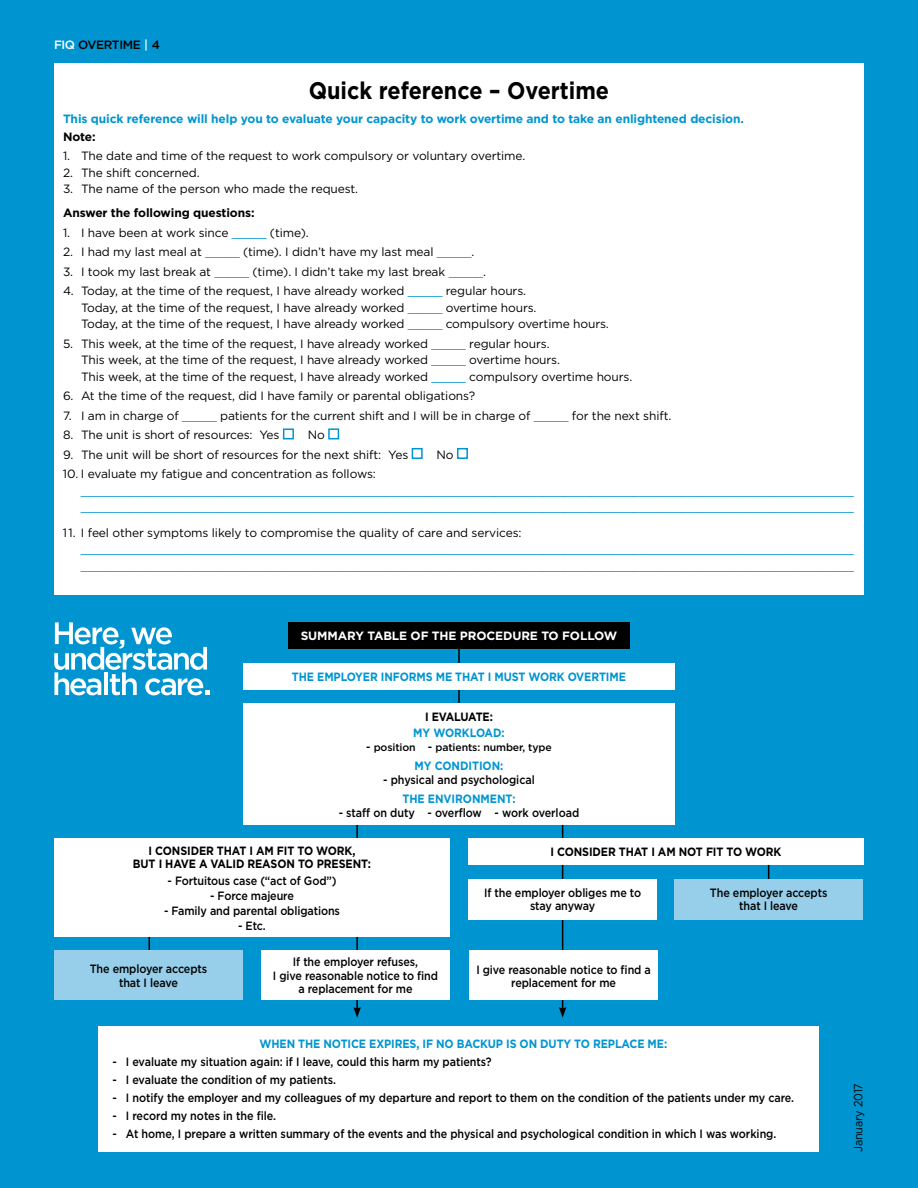
<style>
.page{position:relative;width:918px;height:1188px;background:#0095d1}
.page>*{position:absolute;margin:0;border:0;box-sizing:border-box;transform-origin:0 0}
.t1{font:700 24px "Gotham";color:#000;scale:.9 1}
.t2{font:12px/16.5px "Gotham";letter-spacing:-.01em;color:#000}
.t3{font:500 12px/13.5px "Gotham";letter-spacing:-.01em;color:#000;text-align:center;scale:.9 1}
.t4{font:12px/16.5px "Gotham";color:#0095d1}
.t5{font:700 12px "Gotham";letter-spacing:-.01em;color:#0095d1;scale:.9 1}
.t6{font:700 12px "Gotham";letter-spacing:-.01em;color:#0095d1}
.t7{font:700 12px/13.5px "Gotham";letter-spacing:-.01em;color:#000;text-align:center;scale:.9 1}
.t8{font:700 12px "Gotham";letter-spacing:-.01em;color:#fff}
.t9{font:700 12px "Gotham";letter-spacing:-.01em;color:#000}
.t10{font:500 12px "Gotham";letter-spacing:-.03em;color:#000}
.t11{font:12px "Gotham";letter-spacing:-.01em;color:#000;scale:.9 1}
.t12{font:500 10.5px "Gotham";letter-spacing:-.01em;color:#000}
.s1{color:#fff}
.s2{color:#0095d1}
.s3{font-size:12px}
</style>
<div class="page">
<div style="left:54px;top:63px;width:810px;height:532px;background:#fff"></div>
<div style="left:283px;top:428px;width:11px;height:11px;border:2px solid #0095d1"></div>
<div style="left:328px;top:428px;width:11px;height:11px;border:2px solid #0095d1"></div>
<div style="left:412px;top:448px;width:11px;height:11px;border:2px solid #0095d1"></div>
<div style="left:457px;top:448px;width:11px;height:11px;border:2px solid #0095d1"></div>
<div style="left:99px;top:1026px;width:720px;height:126px;background:#fff"></div>
<hr style="left:458px;top:645px;width:2px;height:60px;background:#000">
<hr style="left:356px;top:785px;width:2px;height:224px;background:#000">
<svg style="left:353px;top:1007px;width:8px;height:11px"></svg>
<hr style="left:562px;top:786px;width:1px;height:223px;background:#000">
<svg style="left:559px;top:1007px;width:7px;height:11px"></svg>
<div style="left:261px;top:951px;width:189px;height:49px;background:#fff"></div>
<div style="left:469px;top:951px;width:189px;height:49px;background:#fff"></div>
<div style="left:288px;top:622px;width:342px;height:27px;background:#000"></div>
<div style="left:243px;top:663px;width:432px;height:27px;background:#fff"></div>
<div style="left:243px;top:703px;width:432px;height:122px;background:#fff"></div>
<div style="left:468px;top:879px;width:189px;height:40px;background:#fff"></div>
<hr style="left:148px;top:933px;width:2px;height:35px;background:#000">
<div style="left:54px;top:951px;width:189px;height:49px;background:#97ceea"></div>
<div style="left:54px;top:838px;width:396px;height:99px;background:#fff"></div>
<hr style="left:768px;top:862px;width:1px;height:41px;background:#000">
<div style="left:674px;top:879px;width:189px;height:40px;background:#97ceea"></div>
<div style="left:468px;top:838px;width:396px;height:27px;background:#fff"></div>
<svg style="left:54px;top:622px;width:155px;height:73px"></svg>
<p class="t10" style="left:54px;top:38px;width:107px"><span class="s1">FIQ</span> overti me <span class="s1">|</span> 4</p>
<h1 class="t1" style="left:309px;top:77px;width:335px">quick reference – overtime</h1>
<p class="t6" style="left:63px;top:112px;width:682px">This quick reference will help you to evaluate your capacity to work overtime and to take an enlightened decision.</p>
<p class="t9" style="left:63px;top:130px;width:34px">Note:</p>
<p class="t2" style="left:63px;top:148px;width:464px">1. The date and time of the request to work compulsory or voluntary overtime.</p>
<p class="t2" style="left:63px;top:164px;width:138px">2. The shift concerned.</p>
<p class="t2" style="left:63px;top:181px;width:297px">3. The name of the person who made the request.</p>
<p class="t9" style="left:63px;top:206px;width:193px">Answer the following questions:</p>
<p class="t2" style="left:63px;top:224px;width:247px">1. I have been at work since <span class="s2">_____</span> (time).</p>
<p class="t2" style="left:63px;top:244px;width:413px">2. I had my last meal at <span class="s2">_____</span> (time). I didn’t have my last meal <span class="s2">_____</span>.</p>
<p class="t2" style="left:63px;top:263px;width:425px">3. I took my last break at <span class="s2">_____</span> (time). I didn’t take my last break <span class="s2">_____</span>.</p>
<p class="t2" style="left:81px;top:283px;width:529px;text-indent:-18px">4. Today, at the time of the request, I have already worked <span class="s2">_____</span> regular hours.<br>Today, at the time of the request, I have already worked <span class="s2">_____</span> overtime hours.<br>Today, at the time of the request, I have already worked <span class="s2">_____</span> compulsory overtime hours.</p>
<p class="t2" style="left:81px;top:335px;width:553px;text-indent:-18px">5. This week, at the time of the request, I have already worked <span class="s2">_____</span> regular hours.<br>This week, at the time of the request, I have already worked <span class="s2">_____</span> overtime hours.<br>This week, at the time of the request, I have already worked <span class="s2">_____</span> compulsory overtime hours.</p>
<p class="t2" style="left:63px;top:388px;width:414px">6. At the time of the request, did I have family or parental obligations?</p>
<p class="t2" style="left:63px;top:407px;width:610px">7. I am in charge of <span class="s2">_____</span> patients for the current shift and I will be in charge of <span class="s2">_____</span> for the next shift.</p>
<p class="t2" style="left:63px;top:427px;width:218px">8. The unit is short of resources: Yes</p>
<p class="t2" style="left:308px;top:427px;width:19px">No</p>
<p class="t2" style="left:63px;top:446px;width:347px">9. The unit will be short of resources for the next shift: Yes</p>
<p class="t2" style="left:436px;top:446px;width:19px">No</p>
<p class="t2" style="left:63px;top:466px;width:314px">10. I evaluate my fatigue and concentration as follows:</p>
<p class="t4" style="left:81px;top:482px;width:775px">________________________________________________________________________________________________________________ ________________________________________________________________________________________________________________</p>
<p class="t2" style="left:63px;top:524px;width:460px">11. I feel other symptoms likely to compromise the quality of care and services:</p>
<p class="t4" style="left:81px;top:541px;width:775px">________________________________________________________________________________________________________________ ________________________________________________________________________________________________________________</p>
<p class="t8" style="left:301px;top:629px;width:318px">SUMMARY TABLE OF THE PROCEDURE TO FOLLOW</p>
<p class="t5" style="left:292px;top:670px;width:108px">Th e employer informs</p>
<p class="t5" style="left:436px;top:670px;width:31px">me that</p>
<p class="t5" style="left:488px;top:670px;width:17px">I must</p>
<p class="t5" style="left:528px;top:670px;width:11px">work</p>
<p class="t5" style="left:568px;top:670px;width:35px">overtim</p>
<p class="t5" style="left:619px;top:670px;width:10px">e</p>
<p class="t7" style="left:425px;top:709px;width:77px">I EVALUATE:</p>
<p class="t5" style="left:413px;top:726px;width:103px">MY WORKLOAD:</p>
<p class="t12" style="left:366px;top:741px;width:187px"><span class="s3">-</span> position <span class="s3">-</span> patients: number, type</p>
<p class="t5" style="left:415px;top:759px;width:100px">MY CONDITION:</p>
<p class="t3" style="left:383px;top:772px;width:170px">- physical and psychological</p>
<p class="t5" style="left:402px;top:792px;width:127px">THE ENVIRONMENT:</p>
<p class="t3" style="left:339px;top:805px;width:269px">- staff on duty - overflow - work overload</p>
<p class="t7" style="left:133px;top:843px;width:266px">I CONSIDER THAT I AM FIT TO WORK,<br>BUT I HAVE A VALID REASON TO PRESENT:</p>
<p class="t3" style="left:167px;top:873px;width:189px">- Fortuitous case (“act of God”)</p>
<p class="t3" style="left:210px;top:888px;width:95px">- Force majeure</p>
<p class="t3" style="left:164px;top:903px;width:197px">- Family and parental obligations</p>
<p class="t3" style="left:238px;top:918px;width:32px">- Etc.</p>
<p class="t7" style="left:550px;top:845px;width:258px">I CONSIDER THAT I AM NOT FIT TO WORK</p>
<p class="t3" style="left:484px;top:885px;width:176px">If the employer obliges me to stay anyway</p>
<p class="t3" style="left:710px;top:885px;width:132px">The employer accepts that I leave</p>
<p class="t3" style="left:90px;top:962px;width:132px">The employer accepts that I leave</p>
<p class="t3" style="left:273px;top:955px;width:185px">If the employer refuses,<br>I give reasonable notice to find a replacement for me</p>
<p class="t3" style="left:476px;top:962px;width:195px">I give reasonable notice to find a replacement for me</p>
<p class="t5" style="left:259px;top:1037px;width:455px">WHEN THE NOTICE EXPIRES, IF NO BACKUP IS ON DUTY TO REPLACE ME:</p>
<p class="t3" style="left:112px;top:1055px;width:423px">- I evaluate my situation again: if I leave, could this harm my patients?</p>
<p class="t3" style="left:112px;top:1073px;width:250px">- I evaluate the condition of my patients.</p>
<p class="t3" style="left:112px;top:1091px;width:759px">- I notify the employer and my colleagues of my departure and report to them on the condition of the patients under my care.</p>
<p class="t3" style="left:112px;top:1109px;width:183px">- I record my notes in the file.</p>
<p class="t3" style="left:112px;top:1127px;width:739px">- At home, I prepare a written summary of the events and the physical and psychological condition in which I was working.</p>
<p class="t11" style="left:852px;top:1152px;width:78px;rotate:-90deg">January 2017</p>
</div>
